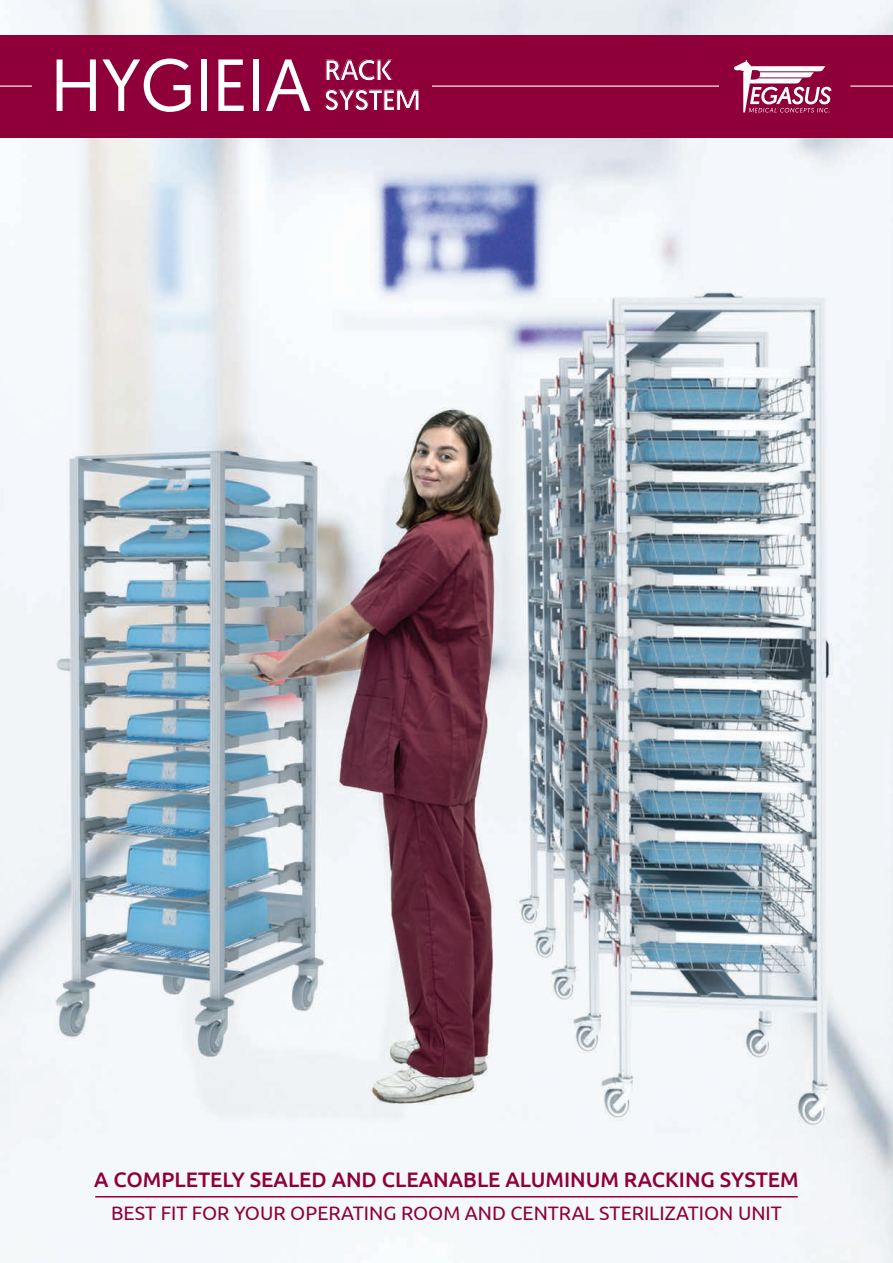
<style>
.page{position:relative;width:893px;height:1263px;background:#fff}
.page>*{position:absolute;margin:0;border:0;box-sizing:border-box;transform-origin:0 0}
.t1{font:73.65px "Geomanist";color:#fff}
.t2{font:500 29.25px/30px "Geomanist";letter-spacing:-.04em;color:#fff}
.t3{font:500 21px "Ubuntu";color:#8f003a}
.t4{font:19.5px "Ubuntu";color:#8f003a}
</style>
<div class="page">
<img style="left:0;top:0;width:893px;height:1263px">
<div style="left:0;top:35px;width:893px;height:102px;background:#8f003a"></div>
<hr style="left:850px;top:86px;width:43px;height:1px;background:#fff">
<hr style="left:0;top:86px;width:32px;height:1px;background:#fff">
<hr style="left:432px;top:86px;width:287px;height:1px;background:#fff">
<svg style="left:734px;top:60px;width:97px;height:53px"></svg>
<hr style="left:95px;top:1196px;width:703px;height:1px;background:#8f003a">
<h1 class="t1" style="left:51px;top:37px;width:262px">HYGIEIA</h1>
<h2 class="t2" style="left:324px;top:55px;width:98px">RACK<br>SYSTEM</h2>
<p class="t3" style="left:94px;top:1166px;width:706px">A COMPLETELY SEALED AND CLEANABLE ALUMINUM RACKING SYSTEM</p>
<p class="t4" style="left:111px;top:1201px;width:672px">BEST FIT FOR YOUR OPERATING ROOM AND CENTRAL STERILIZATION UNIT</p>
</div>
